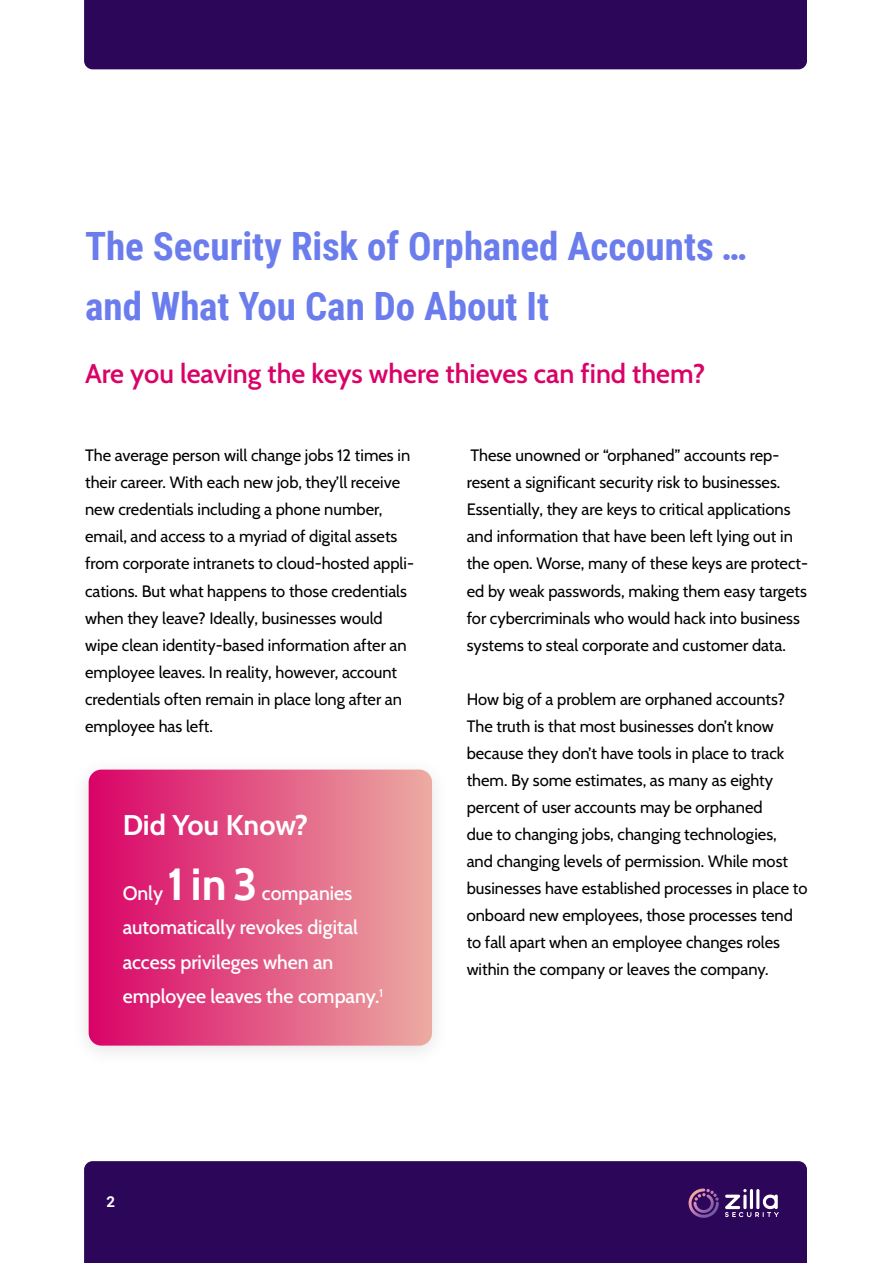
<style>
.page{position:relative;width:893px;height:1263px;background:#fff}
.page>*{position:absolute;margin:0;border:0;box-sizing:border-box;transform-origin:0 0}
.body_text{font:700 45px "Cabin";color:#fff}
.Title_cover_white{font:700 39px/60px "Roboto Condensed";color:#6b7ded}
.body_text-2{font:700 28.5px "Cabin";color:#fff}
.Sub_Title{font:600 27px "Cabin";color:#d90368}
.body_text-3{font:500 19.5px/34.5px "Cabin";color:#fff}
.body_text-4{font:16.5px/27px "Cabin";color:#000}
.t1{font:700 15px "Roboto";color:#fff}
</style>
<div class="page">
<div style="left:84px;top:0;width:723px;height:69px;background:#2c0659"></div>
<div style="left:84px;top:1161px;width:723px;height:102px;background:#2c0659"></div>
<svg style="left:688px;top:1188px;width:31px;height:30px"></svg>
<svg style="left:725px;top:1189px;width:54px;height:28px"></svg>
<div style="left:70px;top:755px;width:381px;height:314px;background:#000;opacity:.11"></div>
<svg style="left:89px;top:770px;width:343px;height:276px;background:#e25785"></svg>
<p class="Title_cover_white" style="left:85px;top:215px;width:664px">The Security Risk of Orphaned Accounts … and What You Can Do About It</p>
<p class="Sub_Title" style="left:85px;top:352px;width:622px">Are you leaving the keys where thieves can find them?</p>
<p class="body_text-4" style="left:85px;top:441px;width:330px">The average person will change jobs 12 times in their career. With each new job, they’ll receive new credentials including a phone number, email, and access to a myriad of digital assets from corporate intranets to cloud-hosted appli&shy;cations. But what happens to those credentials when they leave? Ideally, businesses would wipe clean identity-based information after an employee leaves. In reality, however, account credentials often remain in place long after an employee has left.</p>
<p class="body_text-2" style="left:123px;top:803px;width:187px">Did You Know?</p>
<p class="body_text" style="left:168px;top:848px;width:91px">1in3</p>
<p class="body_text-3" style="left:123px;top:874px;width:42px">Only</p>
<p class="body_text-3" style="left:123px;top:874px;width:262px;text-indent:139px">companies automatically revokes digital access privileges when an employee leaves the company.<sup>1</sup></p>
<p class="body_text-4" style="left:467px;top:441px;width:343px">These unowned or “orphaned” accounts rep&shy;resent a significant security risk to businesses.<br>Essentially, they are keys to critical applications and information that have been left lying out in the open. Worse, many of these keys are protect&shy;ed by weak passwords, making them easy targets for cybercriminals who would hack into business systems to steal corporate and customer data.</p>
<p class="body_text-4" style="left:467px;top:684px;width:342px">How big of a problem are orphaned accounts?<br>The truth is that most businesses don’t know because they don’t have tools in place to track them. By some estimates, as many as eighty percent of user accounts may be orphaned<br>due to changing jobs, changing technologies,<br>and changing levels of permission. While most businesses have established processes in place to onboard new employees, those processes tend to fall apart when an employee changes roles within the company or leaves the company.</p>
<p class="t1" style="left:107px;top:1191px;width:10px">2</p>
</div>
